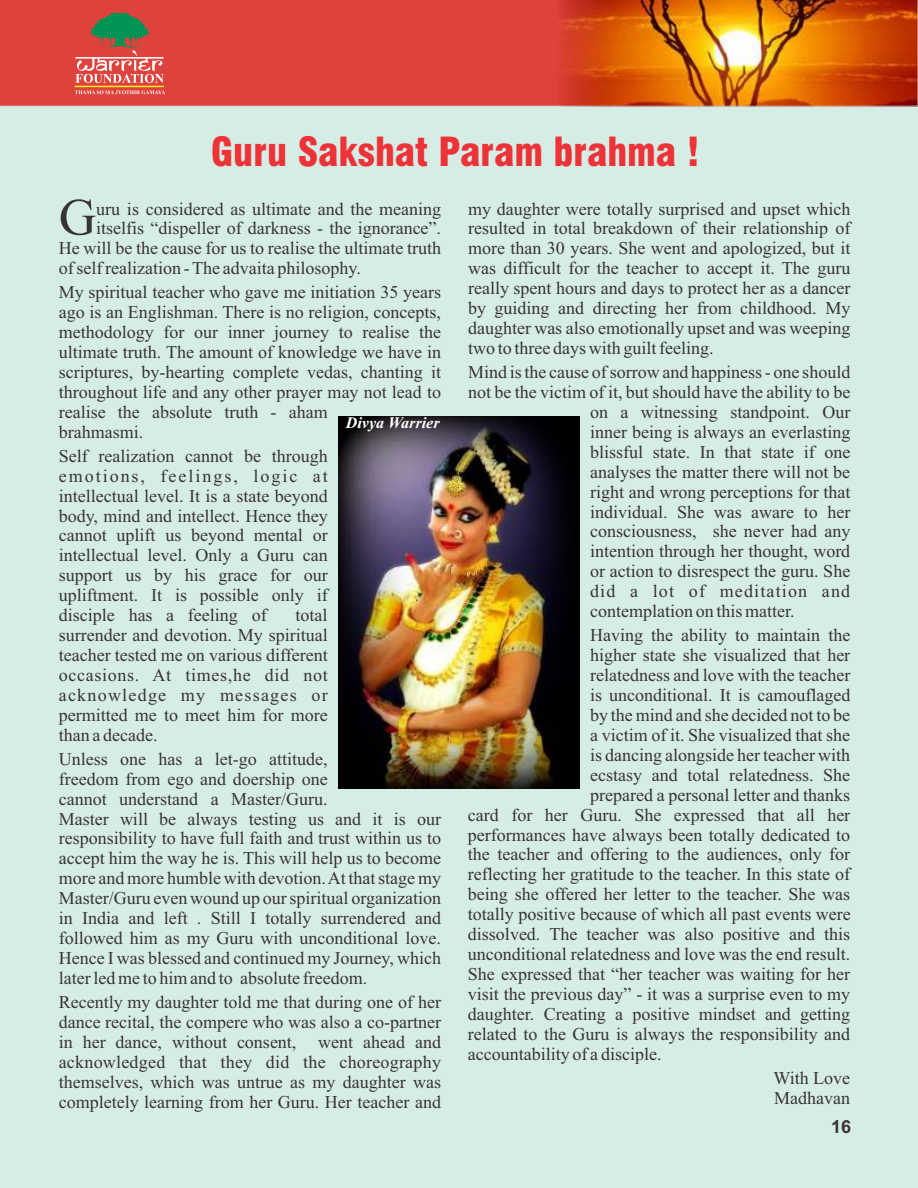
<style>
.page{position:relative;width:918px;height:1188px;background:#d6ede6}
.page>*{position:absolute;margin:0;border:0;box-sizing:border-box;transform-origin:0 0}
.t1{font:51.9px "Times New Roman";color:#383336}
.t2{font:900 condensed 39.15px "Swiss 721 BT";color:#ed3338}
.t3{font:18px/20px "Times New Roman";color:#383336;text-align:justify}
.t4{font:18px "Times New Roman";letter-spacing:.065em;color:#383336}
.t5{font:700 18px "Arial";color:#383336}
.t6{font:italic 700 16.05px "Times New Roman";color:#fff}
</style>
<div class="page">
<svg style="left:0;top:0;width:918px;height:107px;background:#d9522c"></svg>
<hr style="left:75px;top:86px;width:89px;height:1px;background:#fff212">
<svg style="left:75px;top:90px;width:90px;height:4px"></svg>
<svg style="left:75px;top:12px;width:89px;height:71px;background:#b76959"></svg>
<img style="left:339px;top:416px;width:240px;height:373px">
<h2 class="t2" style="left:211px;top:136px;width:491px">Guru Sakshat Param brahma !</h2>
<h1 class="t1" style="left:59px;top:199px;width:39px">G</h1>
<p class="t3" style="left:96px;top:200px;width:346px">uru is considered as ultimate and the meaning</p>
<p class="t3" style="left:96px;top:220px;width:346px">itselfis “dispeller of darkness - the ignorance”.</p>
<p class="t3" style="left:59px;top:240px;width:384px">He will be the cause for us to realise the ultimate truth</p>
<p class="t3" style="left:59px;top:260px;width:304px">of self realization - The advaita philosophy.</p>
<p class="t3" style="left:59px;top:284px;width:384px;text-align:left">My spiritual teacher who gave me initiation 35 years ago is an Englishman. There is no religion, concepts, methodology for our inner journey to realise the ultimate truth. The amount of knowledge we have in scriptures, by-hearting complete vedas, chanting it throughout life and any other prayer may not lead to realise the absolute truth - aham<br>brahmasmi.</p>
<p class="t3" style="left:59px;top:447px;width:271px">Self realization cannot be through emotions, feelings, logic at intellectual level. It is a state beyond body, mind and intellect. Hence they cannot uplift us beyond mental or intellectual level. Only a Guru can support us by his grace for our upliftment. It is possible only if disciple has a feeling of</p>
<p class="t6" style="left:346px;top:417px;width:95px">Divya Warrier</p>
<p class="t3" style="left:59px;top:607px;width:271px;text-indent:237px">total surrender and devotion. My spiritual teacher tested me on various different occasions. At times,he did not acknowledge my messages or permitted me to meet him for more than a decade.</p>
<p class="t3" style="left:59px;top:750px;width:384px;text-align:left">Unless one has a let-go attitude,<br>freedom from ego and doership one<br>cannot understand a Master/Guru.<br>Master will be always testing us and it is our responsibility to have full faith and trust within us to accept him the way he is. This will help us to become more and more humble with devotion. At that stage my Master/Guru even wound up our spiritual organization in India and left . Still I totally surrendered and followed him as my Guru with unconditional love.<br>Hence I was blessed and continued my Journey, which later led me to him and to absolute freedom.</p>
<p class="t3" style="left:59px;top:994px;width:384px">Recently my daughter told me that during one of her dance recital, the compere who was also a co-partner in her dance, without consent, went ahead and acknowledged that they did the choreography themselves, which was untrue as my daughter was completely learning from her Guru. Her teacher and</p>
<p class="t3" style="left:468px;top:200px;width:384px">my daughter were totally surprised and upset which resulted in total breakdown of their relationship of more than 30 years. She went and apologized, but it was difficult for the teacher to accept it. The guru really spent hours and days to protect her as a dancer by guiding and directing her from childhood. My daughter was also emotionally upset and was weeping two to three days with guilt feeling.</p>
<p class="t3" style="left:468px;top:364px;width:384px">Mind is the cause of sorrow and happiness - one should</p>
<p class="t3" style="left:468px;top:384px;width:384px">not be the victim of it, but should have the ability to be</p>
<p class="t3" style="left:590px;top:404px;width:262px">on a witnessing standpoint. Our</p>
<p class="t3" style="left:590px;top:424px;width:262px">inner being is always an everlasting</p>
<p class="t3" style="left:590px;top:443px;width:262px">blissful state. In that state if one</p>
<p class="t3" style="left:590px;top:463px;width:261px">analyses the matter there will not be</p>
<p class="t3" style="left:590px;top:483px;width:262px">right and wrong perceptions for that</p>
<p class="t3" style="left:590px;top:503px;width:262px">individual. She was aware to her</p>
<p class="t3" style="left:590px;top:523px;width:262px">consciousness, she never had any</p>
<p class="t3" style="left:590px;top:543px;width:262px">intention through her thought, word</p>
<p class="t3" style="left:590px;top:563px;width:262px">or action to disrespect the guru. She</p>
<p class="t4" style="left:590px;top:585px;width:262px">did a lot of meditation and</p>
<p class="t3" style="left:590px;top:603px;width:206px">contemplation on this matter.</p>
<p class="t3" style="left:590px;top:627px;width:262px">Having the ability to maintain the</p>
<p class="t3" style="left:590px;top:647px;width:262px">higher state she visualized that her</p>
<p class="t3" style="left:590px;top:667px;width:262px">relatedness and love with the teacher</p>
<p class="t3" style="left:590px;top:687px;width:262px">is unconditional. It is camouflaged</p>
<p class="t3" style="left:590px;top:707px;width:262px">by the mind and she decided not to be</p>
<p class="t3" style="left:590px;top:727px;width:262px">a victim of it. She visualized that she</p>
<p class="t3" style="left:590px;top:746px;width:262px">is dancing alongside her teacher with</p>
<p class="t3" style="left:590px;top:766px;width:262px">ecstasy and total relatedness. She</p>
<p class="t3" style="left:590px;top:786px;width:262px">prepared a personal letter and thanks</p>
<p class="t3" style="left:468px;top:806px;width:384px">card for her Guru. She expressed that all her</p>
<p class="t3" style="left:468px;top:826px;width:384px">performances have always been totally dedicated to</p>
<p class="t3" style="left:468px;top:846px;width:384px">the teacher and offering to the audiences, only for</p>
<p class="t3" style="left:468px;top:866px;width:384px">reflecting her gratitude to the teacher. In this state of</p>
<p class="t3" style="left:468px;top:886px;width:384px">being she offered her letter to the teacher. She was</p>
<p class="t3" style="left:468px;top:906px;width:384px">totally positive because of which all past events were</p>
<p class="t3" style="left:468px;top:926px;width:384px">dissolved. The teacher was also positive and this</p>
<p class="t3" style="left:468px;top:946px;width:384px">unconditional relatedness and love was the end result.</p>
<p class="t3" style="left:468px;top:966px;width:384px">She expressed that “her teacher was waiting for her</p>
<p class="t3" style="left:468px;top:986px;width:384px">visit the previous day” - it was a surprise even to my</p>
<p class="t3" style="left:468px;top:1006px;width:384px">daughter. Creating a positive mindset and getting</p>
<p class="t3" style="left:468px;top:1026px;width:384px">related to the Guru is always the responsibility and</p>
<p class="t3" style="left:468px;top:1046px;width:195px">accountability of a disciple.</p>
<p class="t3" style="left:774px;top:1069px;width:78px">With Love<br>Madhavan</p>
<p class="t5" style="left:831px;top:1119px;width:22px">16</p>
</div>
